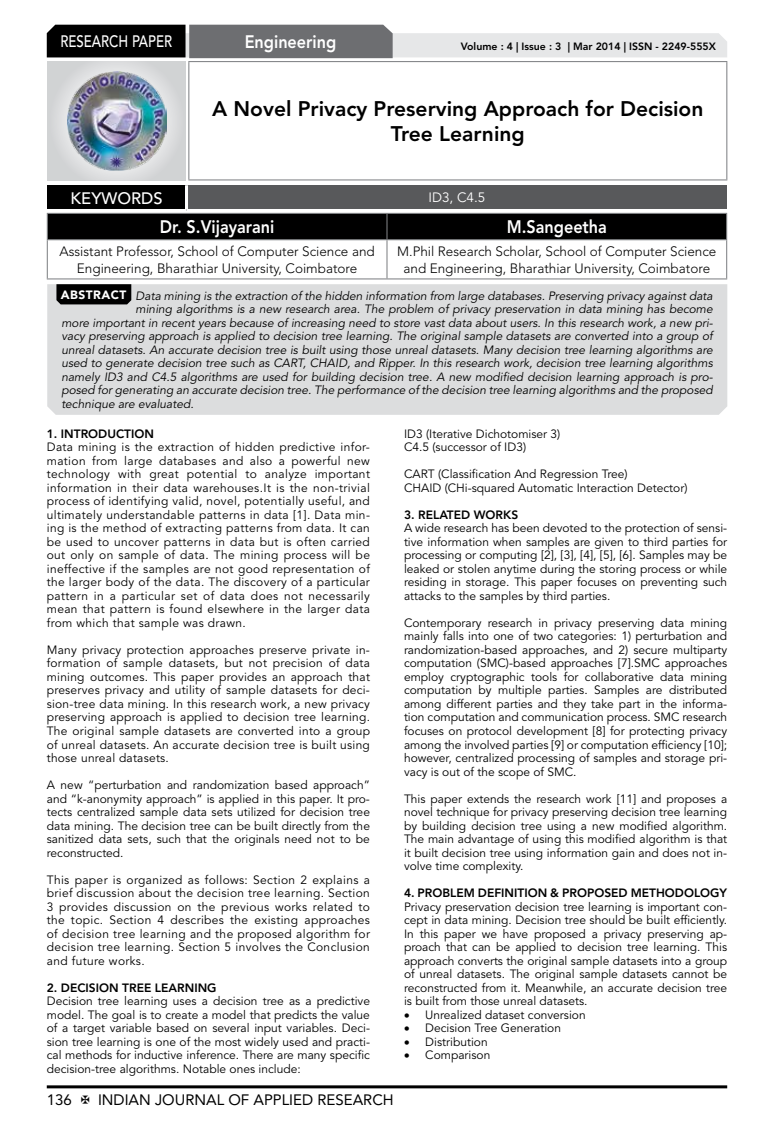
<style>
.page{position:relative;width:774px;height:1136px;background:#fff}
.page>*{position:absolute;margin:0;border:0;box-sizing:border-box;transform-origin:0 0}
.t1{font:800 21px/25.2px "Avenir LT Std";color:#000;text-align:center}
.t2{font:800 18px "Avenir LT Std";color:#fff;scale:.9 1}
.t3{font:500 16.5px "Avenir LT Std";color:#fff;scale:.8 1}
.t4{font:500 16.5px "Avenir LT Std";color:#fff}
.t5{font:15px "Avenir LT Std";color:#000}
.t6{font:300 13.5px/16.2px "Avenir LT Std";color:#000;text-align:center}
.t7{font:13.5px "Avenir LT Std";color:#fff}
.t8{font:12px/13.5px "Avenir LT Std";color:#000;text-align:justify}
.t9{font:italic 12px "Avenir LT Std";color:#000}
.t10{font:800 12px "Avenir LT Std";color:#000}
.t11{font:800 10.5px "Avenir LT Std";color:#000}
.s1{font-weight:900;font-style:normal;color:#fff}
</style>
<div class="page">
<hr style="left:47px;top:1085px;width:680px;height:3px;background:#000">
<div style="left:48px;top:62px;width:137px;height:118px;background:linear-gradient(to right,#d9dadb,#d9dadb)"></div>
<img style="left:68px;top:71px;width:99px;height:100px">
<svg style="left:47px;top:25px;width:680px;height:33px;background:#979899"></svg>
<hr style="left:188px;top:61px;width:539px;height:1px;background:#808285">
<hr style="left:188px;top:62px;width:1px;height:117px;background:#808285">
<hr style="left:726px;top:62px;width:1px;height:117px;background:#808285">
<hr style="left:188px;top:179px;width:539px;height:1px;background:#808285">
<div style="left:47px;top:213px;width:680px;height:26px;background:#000"></div>
<hr style="left:47px;top:239px;width:340px;height:1px;background:#808285">
<hr style="left:47px;top:240px;width:1px;height:38px;background:#808285">
<hr style="left:387px;top:239px;width:340px;height:1px;background:#808285">
<hr style="left:386px;top:240px;width:1px;height:38px;background:#808285">
<hr style="left:726px;top:240px;width:1px;height:38px;background:#808285">
<hr style="left:47px;top:278px;width:340px;height:1px;background:#808285">
<hr style="left:387px;top:278px;width:340px;height:1px;background:#808285">
<div style="left:47px;top:185px;width:139px;height:25px;background:#000"></div>
<div style="left:186px;top:185px;width:541px;height:25px;background:#58595b"></div>
<hr style="left:185px;top:185px;width:3px;height:24px;background:#fff">
<hr style="left:47px;top:209px;width:139px;height:3px;background:#fff">
<hr style="left:186px;top:209px;width:541px;height:3px;background:#fff">
<div style="left:47px;top:284px;width:680px;height:131px;background:#dcddde"></div>
<svg style="left:56px;top:284px;width:75px;height:20px"></svg>
<h3 class="t3" style="left:60px;top:32px;width:139px">RESEARCH PAPER</h3>
<h2 class="t2" style="left:245px;top:31px;width:103px">Engineering</h2>
<p class="t11" style="left:461px;top:41px;width:257px">Volume : 4 | Issue : 3 | Mar 2014 | ISSN - 2249-555X</p>
<h1 class="t1" style="left:212px;top:96px;width:493px">A Novel Privacy Preserving Approach for Decision<br>Tree Learning</h1>
<h3 class="t4" style="left:71px;top:189px;width:94px">KEYWORDS</h3>
<p class="t7" style="left:428px;top:189px;width:58px">ID3, C4.5</p>
<h2 class="t2" style="left:160px;top:216px;width:129px">Dr. S.Vijayarani</h2>
<h2 class="t2" style="left:507px;top:216px;width:113px">M.Sangeetha</h2>
<p class="t6" style="left:60px;top:243px;width:317px">Assistant Professor, School of Computer Science and<br>Engineering, Bharathiar University, Coimbatore</p>
<p class="t6" style="left:397px;top:243px;width:321px">M.Phil Research Scholar, School of Computer Science and Engineering, Bharathiar University, Coimbatore</p>
<p class="t9" style="left:61px;top:288px;width:653px"><span class="s1">ABSTRACT</span> Data mining is the extraction of the hidden information from large databases. Preserving privacy against data</p>
<p class="t9" style="left:136px;top:302px;width:579px">mining algorithms is a new research area. The problem of privacy preservation in data mining has become</p>
<p class="t9" style="left:61px;top:315px;width:653px">more important in recent years because of increasing need to store vast data about users. In this research work, a new pri-</p>
<p class="t9" style="left:61px;top:329px;width:653px">vacy preserving approach is applied to decision tree learning. The original sample datasets are converted into a group of</p>
<p class="t9" style="left:61px;top:342px;width:653px">unreal datasets. An accurate decision tree is built using those unreal datasets. Many decision tree learning algorithms are</p>
<p class="t9" style="left:61px;top:356px;width:653px">used to generate decision tree such as CART, CHAID, and Ripper. In this research work, decision tree learning algorithms</p>
<p class="t9" style="left:61px;top:369px;width:653px">namely ID3 and C4.5 algorithms are used for building decision tree. A new modified decision learning approach is pro-</p>
<p class="t9" style="left:61px;top:383px;width:653px">posed for generating an accurate decision tree. The performance of the decision tree learning algorithms and the proposed</p>
<p class="t9" style="left:61px;top:396px;width:134px">technique are evaluated.</p>
<p class="t10" style="left:47px;top:426px;width:109px">1. INTRODUCTION</p>
<p class="t8" style="left:47px;top:440px;width:325px">Data mining is the extraction of hidden predictive infor&shy;mation from large databases and also a powerful new technology with great potential to analyze important information in their data warehouses.It is the non-trivial process of identifying valid, novel, potentially useful, and ultimately understandable patterns in data [1]. Data min&shy;ing is the method of extracting patterns from data. It can be used to uncover patterns in data but is often carried out only on sample of data. The mining process will be ineffective if the samples are not good representation of the larger body of the data. The discovery of a particular pattern in a particular set of data does not necessarily mean that pattern is found elsewhere in the larger data from which that sample was drawn.</p>
<p class="t8" style="left:47px;top:643px;width:325px">Many privacy protection approaches preserve private in&shy;formation of sample datasets, but not precision of data mining outcomes. This paper provides an approach that preserves privacy and utility of sample datasets for deci&shy;sion-tree data mining. In this research work, a new privacy preserving approach is applied to decision tree learning.<br>The original sample datasets are converted into a group of unreal datasets. An accurate decision tree is built using those unreal datasets.</p>
<p class="t8" style="left:47px;top:778px;width:325px">A new “perturbation and randomization based approach” and “k-anonymity approach” is applied in this paper. It pro&shy;tects centralized sample data sets utilized for decision tree data mining. The decision tree can be built directly from the sanitized data sets, such that the originals need not to be reconstructed.</p>
<p class="t8" style="left:47px;top:872px;width:325px">This paper is organized as follows: Section 2 explains a brief discussion about the decision tree learning. Section 3 provides discussion on the previous works related to the topic. Section 4 describes the existing approaches of decision tree learning and the proposed algorithm for decision tree learning. Section 5 involves the Conclusion and future works.</p>
<p class="t10" style="left:47px;top:980px;width:171px">2. DECISION TREE LEARNING</p>
<p class="t8" style="left:47px;top:994px;width:325px">Decision tree learning uses a decision tree as a predictive model. The goal is to create a model that predicts the value of a target variable based on several input variables. Deci&shy;sion tree learning is one of the most widely used and practi&shy;cal methods for inductive inference. There are many specific decision-tree algorithms. Notable ones include:</p>
<p class="t8" style="left:404px;top:427px;width:158px">ID3 (Iterative Dichotomiser 3)<br>C4.5 (successor of ID3)</p>
<p class="t8" style="left:404px;top:467px;width:285px">CART (Classification And Regression Tree)<br>CHAID (CHi-squared Automatic Interaction Detector)</p>
<p class="t10" style="left:404px;top:507px;width:116px">3. RELATED WORKS</p>
<p class="t8" style="left:404px;top:521px;width:325px">A wide research has been devoted to the protection of sensi&shy;tive information when samples are given to third parties for processing or computing [2], [3], [4], [5], [6]. Samples may be leaked or stolen anytime during the storing process or while residing in storage. This paper focuses on preventing such attacks to the samples by third parties.</p>
<p class="t8" style="left:404px;top:616px;width:325px">Contemporary research in privacy preserving data mining mainly falls into one of two categories: 1) perturbation and randomization-based approaches, and 2) secure multiparty computation (SMC)-based approaches [7].SMC approaches employ cryptographic tools for collaborative data mining computation by multiple parties. Samples are distributed among different parties and they take part in the informa&shy;tion computation and communication process. SMC research focuses on protocol development [8] for protecting privacy among the involved parties [9] or computation efficiency [10]; however, centralized processing of samples and storage pri&shy;vacy is out of the scope of SMC.</p>
<p class="t8" style="left:404px;top:791px;width:325px">This paper extends the research work [11] and proposes a novel technique for privacy preserving decision tree learning by building decision tree using a new modified algorithm.<br>The main advantage of using this modified algorithm is that it built decision tree using information gain and does not in&shy;volve time complexity.</p>
<p class="t10" style="left:404px;top:885px;width:325px">4. PROBLEM DEFINITION &amp; PROPOSED METHODOLOGY</p>
<p class="t8" style="left:404px;top:899px;width:325px">Privacy preservation decision tree learning is important con&shy;cept in data mining. Decision tree should be built efficiently.<br>In this paper we have proposed a privacy preserving ap&shy;proach that can be applied to decision tree learning. This approach converts the original sample datasets into a group of unreal datasets. The original sample datasets cannot be reconstructed from it. Meanwhile, an accurate decision tree is built from those unreal datasets.</p>
<p class="t8" style="left:404px;top:1007px;width:183px">• Unrealized dataset conversion</p>
<p class="t8" style="left:404px;top:1021px;width:159px">• Decision Tree Generation</p>
<p class="t8" style="left:404px;top:1034px;width:85px">• Distribution</p>
<p class="t8" style="left:404px;top:1048px;width:88px">• Comparison</p>
<p class="t5" style="left:47px;top:1090px;width:27px">136</p>
<p class="t5" style="left:98px;top:1090px;width:297px">INDIAN JOURNAL OF APPLIED RESEARCH</p>
</div>
